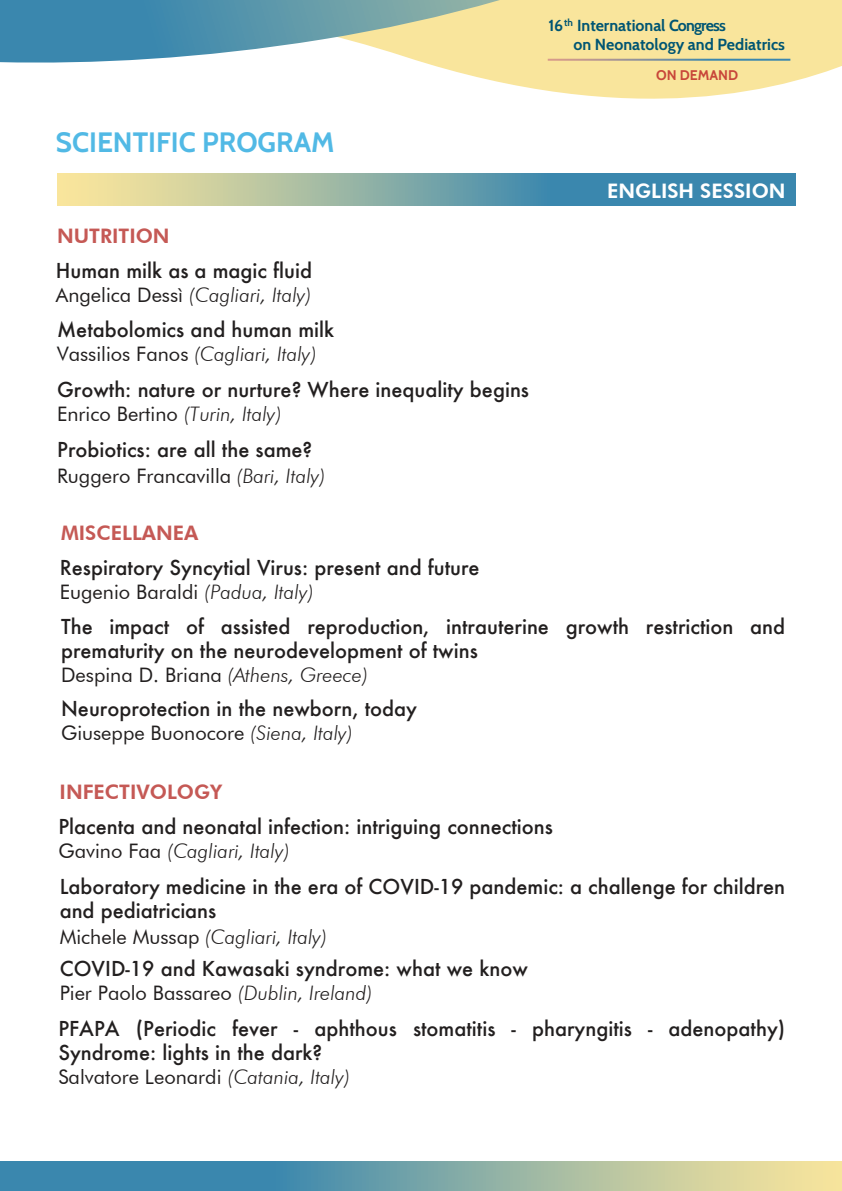
<style>
.page{position:relative;width:842px;height:1191px;background:#fff}
.page>*{position:absolute;margin:0;border:0;box-sizing:border-box;transform-origin:0 0}
.t1{font:700 28px "Cabin";color:#51b9e5}
.t2{font:500 20px/24px "Futura";color:#221f1f}
.t3{font:20px "Futura BT";color:#221f1f}
.t4{font:italic 300 20px "Futura BT";color:#221f1f}
.t5{font:800 20px "Futura BT";color:#c55955}
.t6{font:800 20px "Futura BT";color:#fff}
.t7{font:700 16px/19.2px "Cabin";color:#005573}
.t8{font:700 14px "Cabin";color:#c8463a}
.s1{font-weight:400;font-style:normal}
.s2{font-weight:300;font-style:italic}
</style>
<div class="page">
<svg style="left:429px;top:0;width:413px;height:99px;background:#f9e8a9"></svg>
<svg style="left:0;top:0;width:500px;height:64px;background:#84aeb4"></svg>
<hr style="left:548px;top:59px;width:242px;height:2px;background:#fff">
<svg style="left:0;top:1161px;width:842px;height:30px;background:#80a9a7"></svg>
<svg style="left:57px;top:173px;width:739px;height:33px;background:#82aaa7"></svg>
<p class="t7" style="left:573px;top:16px;width:213px;text-indent:-25px">16<sup>th</sup> International Congress<br>on Neonatology and Pediatrics</p>
<p class="t8" style="left:656px;top:66px;width:84px">ON DEMAND</p>
<h1 class="t1" style="left:56px;top:125px;width:280px">SCIENTIFIC PROGRAM</h1>
<p class="t5" style="left:57px;top:223px;width:114px">NUTRITION</p>
<p class="t2" style="left:56px;top:258px;width:258px">Human milk as a magic fluid</p>
<p class="t4" style="left:56px;top:282px;width:257px"><span class="s1">Angelica Dessì</span> (Cagliari, Italy)</p>
<p class="t2" style="left:57px;top:317px;width:279px">Metabolomics and human milk</p>
<p class="t4" style="left:57px;top:342px;width:261px"><span class="s1">Vassilios Fanos</span> (Cagliari, Italy)</p>
<p class="t2" style="left:57px;top:377px;width:473px">Growth: nature or nurture? Where inequality begins</p>
<p class="t3" style="left:57px;top:402px;width:226px">Enrico Bertino <span class="s2">(Turin, Italy)</span></p>
<p class="t2" style="left:57px;top:438px;width:257px">Probiotics: are all the same?</p>
<p class="t3" style="left:57px;top:464px;width:270px">Ruggero Francavilla <span class="s2">(Bari, Italy)</span></p>
<p class="t5" style="left:61px;top:520px;width:139px">MISCELLANEA</p>
<p class="t6" style="left:607px;top:179px;width:180px">ENGLISH SESSION</p>
<p class="t2" style="left:60px;top:555px;width:421px">Respiratory Syncytial Virus: present and future</p>
<p class="t3" style="left:60px;top:579px;width:256px">Eugenio Baraldi <span class="s2">(Padua, Italy)</span></p>
<p class="t2" style="left:61px;top:614px;width:726px">The impact of assisted reproduction, intrauterine growth restriction and prematurity on the neurodevelopment of twins</p>
<p class="t3" style="left:61px;top:663px;width:309px">Despina D. Briana <span class="s2">(Athens, Greece)</span></p>
<p class="t2" style="left:61px;top:696px;width:357px">Neuroprotection in the newborn, today</p>
<p class="t3" style="left:61px;top:721px;width:294px">Giuseppe Buonocore <span class="s2">(Siena, Italy)</span></p>
<p class="t5" style="left:60px;top:780px;width:164px">INFECTIVOLOGY</p>
<p class="t2" style="left:58px;top:814px;width:496px">Placenta and neonatal infection: intriguing connections</p>
<p class="t4" style="left:58px;top:839px;width:233px"><span class="s1">Gavino Faa</span> (Cagliari, Italy)</p>
<p class="t2" style="left:60px;top:874px;width:727px">Laboratory medicine in the era of COVID-19 pandemic: a challenge for children and pediatricians</p>
<p class="t4" style="left:60px;top:924px;width:269px"><span class="s1">Michele Mussap</span> (Cagliari, Italy)</p>
<p class="t2" style="left:60px;top:956px;width:470px">COVID-19 and Kawasaki syndrome: what we know</p>
<p class="t3" style="left:60px;top:980px;width:315px">Pier Paolo Bassareo <span class="s2">(Dublin, Ireland)</span></p>
<p class="t2" style="left:58px;top:1016px;width:728px">PFAPA (Periodic fever - aphthous stomatitis - pharyngitis - adenopathy)<br>Syndrome: lights in the dark?</p>
<p class="t3" style="left:58px;top:1064px;width:293px">Salvatore Leonardi <span class="s2">(Catania, Italy)</span></p>
</div>
